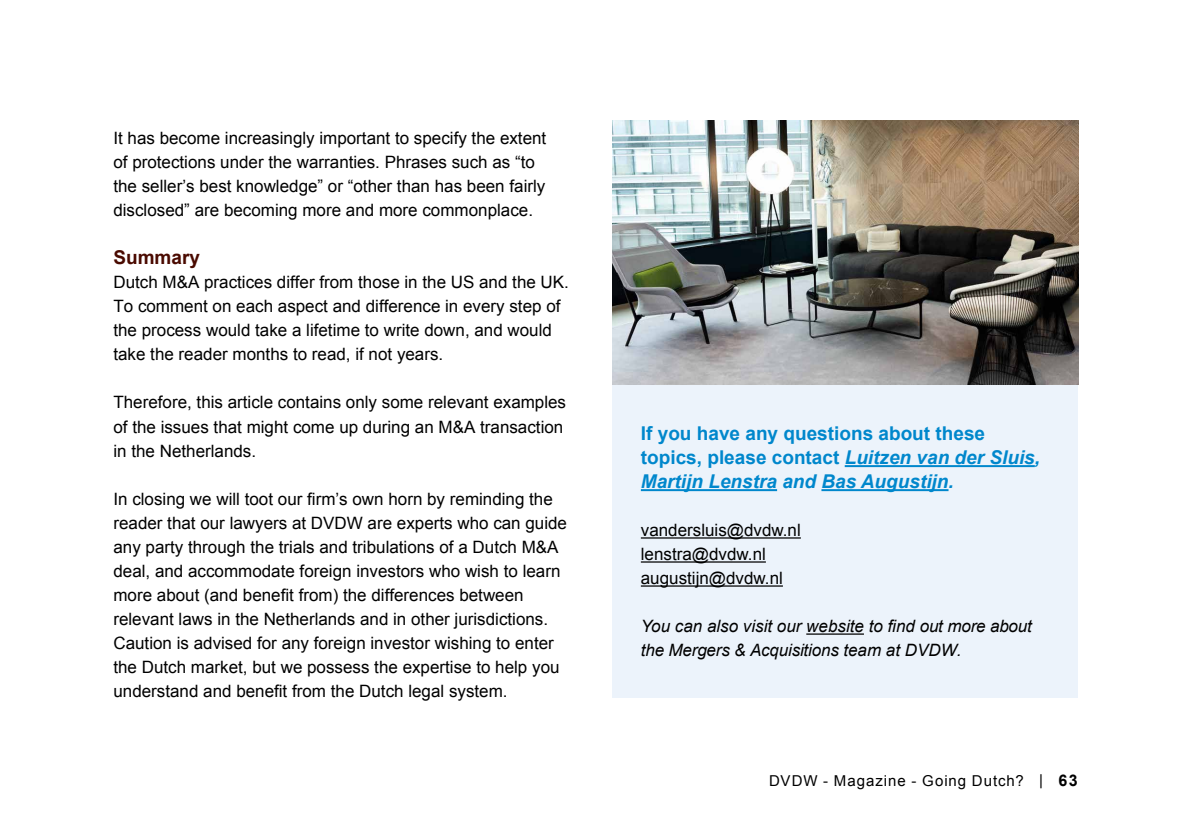
<style>
.page{position:relative;width:1191px;height:840px;background:#fff}
.page>*{position:absolute;margin:0;border:0;box-sizing:border-box;transform-origin:0 0}
.t1{font:700 19px/24px "Arial";color:#0087cc}
.t2{font:700 19px "Arial";color:#4a0a00}
.t3{font:17px/24px "Arial";color:#000}
.t4{font:italic 17px/24px "Arial";letter-spacing:-.01em;color:#000}
.t5{font:15px "Arial";letter-spacing:.065em;color:#000}
.s1{font-style:italic}
.s2{font-weight:700;font-size:16px}
</style>
<div class="page">
<div style="left:612px;top:384px;width:465px;height:313px;background:#ecf3fb"></div>
<hr style="left:844px;top:465px;width:190px;height:2px;background:#0087cc">
<hr style="left:641px;top:489px;width:136px;height:2px;background:#0087cc">
<hr style="left:821px;top:489px;width:127px;height:2px;background:#0087cc">
<hr style="left:641px;top:537px;width:160px;height:1px;background:#000">
<hr style="left:641px;top:561px;width:125px;height:1px;background:#000">
<hr style="left:641px;top:585px;width:142px;height:1px;background:#000">
<hr style="left:806px;top:633px;width:58px;height:1px;background:#000">
<img style="left:612px;top:120px;width:466px;height:264px">
<p class="t3" style="left:113px;top:126px;width:434px">It has become increasingly important to specify the extent of protections under the warranties. Phrases such as “to the seller’s best knowledge” or “other than has been fairly disclosed” are becoming more and more commonplace.</p>
<p class="t2" style="left:113px;top:245px;width:88px">Summary</p>
<p class="t3" style="left:113px;top:270px;width:457px">Dutch M&amp;A practices differ from those in the US and the UK.<br>To comment on each aspect and difference in every step of the process would take a lifetime to write down, and would take the reader months to read, if not years.</p>
<p class="t3" style="left:113px;top:390px;width:454px">Therefore, this article contains only some relevant examples of the issues that might come up during an M&amp;A transaction in the Netherlands.</p>
<p class="t3" style="left:113px;top:486px;width:455px">In closing we will toot our firm’s own horn by reminding the reader that our lawyers at DVDW are experts who can guide any party through the trials and tribulations of a Dutch M&amp;A deal, and accommodate foreign investors who wish to learn more about (and benefit from) the differences between relevant laws in the Netherlands and in other jurisdictions.<br>Caution is advised for any foreign investor wishing to enter the Dutch market, but we possess the expertise to help you understand and benefit from the Dutch legal system.</p>
<p class="t1" style="left:641px;top:422px;width:401px">If you have any questions about these topics, please contact <span class="s1">Luitzen van der Sluis,<br>Martijn Lenstra and Bas Augustijn.</span></p>
<p class="t3" style="left:641px;top:518px;width:161px">vandersluis@dvdw.nl lenstra@dvdw.nl augustijn@dvdw.nl</p>
<p class="t4" style="left:641px;top:614px;width:392px">You can also visit our website to find out more about the Mergers &amp; Acquisitions team at DVDW.</p>
<p class="t5" style="left:769px;top:770px;width:310px">DVDW - Magazine - Going Dutch? | <span class="s2">63</span></p>
</div>
